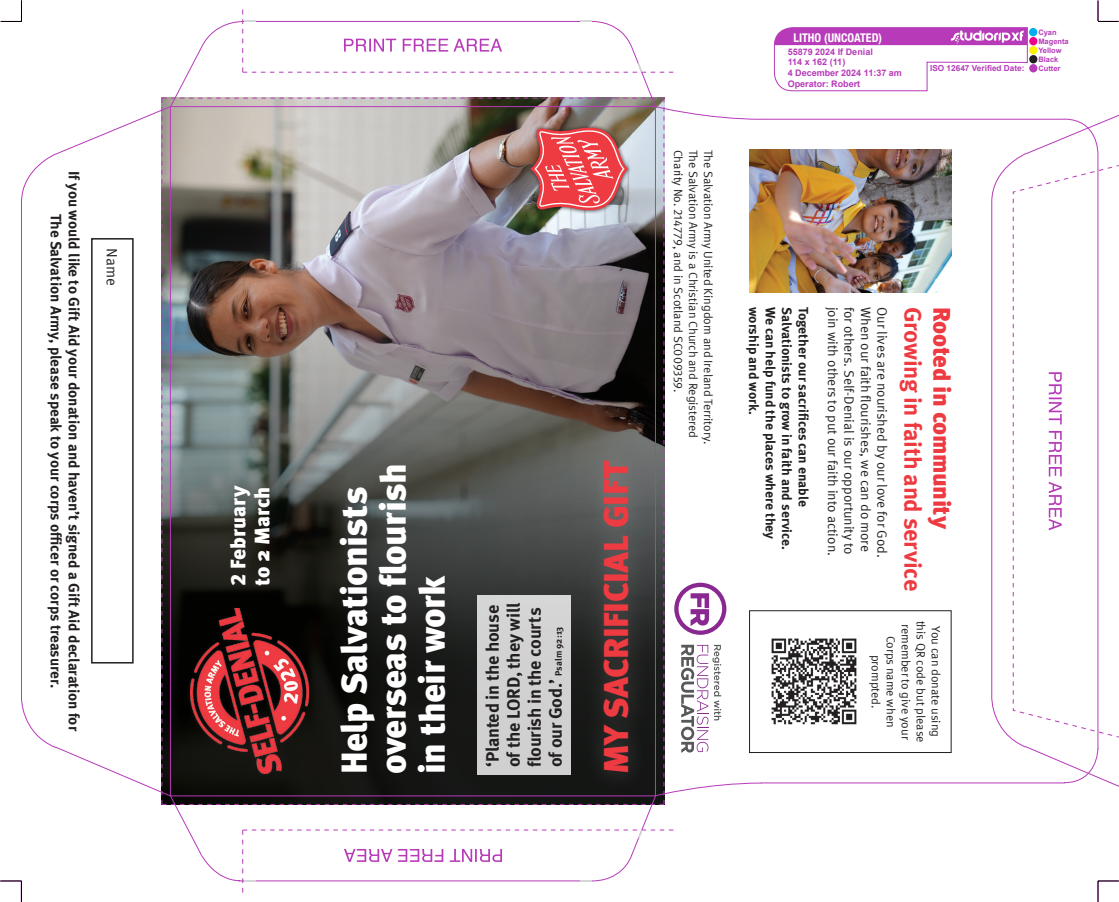
<style>
.page{position:relative;width:1119px;height:902px;background:#fff}
.page>*{position:absolute;margin:0;border:0;box-sizing:border-box;transform-origin:0 0}
.t1{font:900 36px/39px "Meta OT";letter-spacing:-.02em;color:#fff}
.t2{font:900 34.5px "Meta OT";letter-spacing:-.015em;color:#ee3a41}
.t3{font:700 24px "Meta OT";letter-spacing:-.02em;color:#ee3a41}
.t4{font:900 24px "Meta OT";letter-spacing:-.02em;color:#ee3a41}
.t5{font:900 21px/24px "Meta OT";letter-spacing:-.01em;color:#fff}
.t6{font:700 18px/21px "Meta OT";letter-spacing:-.02em;color:#231f20}
.t7{font:700 15px/18px "Meta OT";color:#231f20;text-align:center}
.t8{font:15px "KF Meta OT";color:#231f20}
.t9{font:13.5px "KF Meta OT";color:#231f20}
.t10{font:700 13.5px "Meta OT";color:#231f20}
.t11{font:12px/15px "KF Meta OT";color:#231f20;text-align:center}
.t12{font:700 condensed 12px "Helvetica Neue";color:#fff}
.t13{font:700 9px/10.8px "Arial";color:#b73ab9}
.t14{font:700 8.25px "Arial";color:#b73ab9}
.t15{font:700 7.5px/9.1px "Arial";color:#b73ab9}
.s1{font-size:9.3px}
</style>
<div class="page">
<svg style="left:726px;top:117px;width:265px;height:669px"></svg>
<svg style="left:1097px;top:880px;width:21px;height:21px"></svg>
<svg style="left:1097px;top:0;width:21px;height:22px"></svg>
<svg style="left:991px;top:115px;width:127px;height:672px"></svg>
<img style="left:0;top:0;width:726px;height:901px">
<svg style="left:1048px;top:372px;width:13px;height:158px"></svg>
<svg style="left:1028px;top:28px;width:9px;height:8px"></svg>
<div style="left:1029px;top:37px;width:8px;height:8px;background:#ed028c;border-radius:50%"></div>
<div style="left:1029px;top:46px;width:8px;height:8px;background:#fff101;border-radius:50%"></div>
<div style="left:1029px;top:55px;width:8px;height:8px;background:#231f20;border-radius:50%"></div>
<div style="left:1029px;top:64px;width:8px;height:8px;background:#b73ab9;border-radius:50%"></div>
<svg style="left:773px;top:27px;width:254px;height:64px"></svg>
<p class="t7" style="left:83px;top:171px;width:561px;rotate:90deg">If you would like to Gift Aid your donation and haven’t signed a Gift Aid declaration for<br>The Salvation Army, please speak to your corps officer or corps treasurer.</p>
<p class="t8" style="left:121px;top:248px;width:39px;rotate:90deg">Name</p>
<h3 class="t5" style="left:227px;top:585px;width:102px;rotate:-90deg">2 February to 2 March</h3>
<h1 class="t1" style="left:336px;top:774px;width:312px;rotate:-90deg">Help Salvationists overseas to flourish in their work</h1>
<h2 class="t2" style="left:594px;top:774px;width:315px;rotate:-90deg">MY SACRIFICIAL GIFT</h2>
<h3 class="t6" style="left:482px;top:767px;width:165px;rotate:-90deg">‘Planted in the house of the LORD, they will flourish in the courts of our God.’ <span class="s1">Psalm 92:13</span></h3>
<p class="t11" style="left:685px;top:149px;width:244px;rotate:90deg">Charity No. 214779, and in Scotland SC009359.</p>
<p class="t11" style="left:700px;top:149px;width:290px;rotate:90deg">The Salvation Army is a Christian Church and Registered</p>
<p class="t11" style="left:715px;top:149px;width:296px;rotate:90deg">The Salvation Army United Kingdom and Ireland Territory.</p>
<p class="t12" style="left:793px;top:31px;width:90px">LITHO (UNCOATED)</p>
<p class="t13" style="left:787px;top:47px;width:87px">55879 2024 If Denial</p>
<p class="t13" style="left:787px;top:57px;width:116px">114 x 162 (11)<br>4 December 2024 11:37 am<br>Operator: Robert</p>
<p class="t14" style="left:929px;top:63px;width:96px">ISO 12647 Verified Date:</p>
<p class="t15" style="left:1038px;top:28px;width:32px">Cyan<br>Magenta<br>Yellow<br>Black<br>Cutter</p>
<p class="t10" style="left:762px;top:307px;width:110px;rotate:90deg">worship and work.</p>
<p class="t10" style="left:778px;top:307px;width:234px;rotate:90deg">We can help fund the places where they</p>
<p class="t10" style="left:795px;top:307px;width:244px;rotate:90deg">Salvationists to grow in faith and service.</p>
<p class="t10" style="left:811px;top:307px;width:201px;rotate:90deg">Together our sacrifices can enable</p>
<p class="t9" style="left:840px;top:307px;width:250px;rotate:90deg">join with others to put our faith into action.</p>
<p class="t9" style="left:857px;top:307px;width:249px;rotate:90deg">for others. Self-Denial is our opportunity to</p>
<p class="t9" style="left:873px;top:307px;width:246px;rotate:90deg">When our faith flourishes, we can do more</p>
<p class="t9" style="left:890px;top:307px;width:252px;rotate:90deg">Our lives are nourished by our love for God.</p>
<h3 class="t3" style="left:928px;top:307px;width:286px;rotate:90deg">Growing in faith and service</h3>
<h3 class="t4" style="left:956px;top:307px;width:224px;rotate:90deg">Rooted in community</h3>
<p class="t11" style="left:943px;top:620px;width:123px;rotate:90deg">You can donate using this QR code but please remember to give your<br>Corps name when prompted.</p>
</div>
